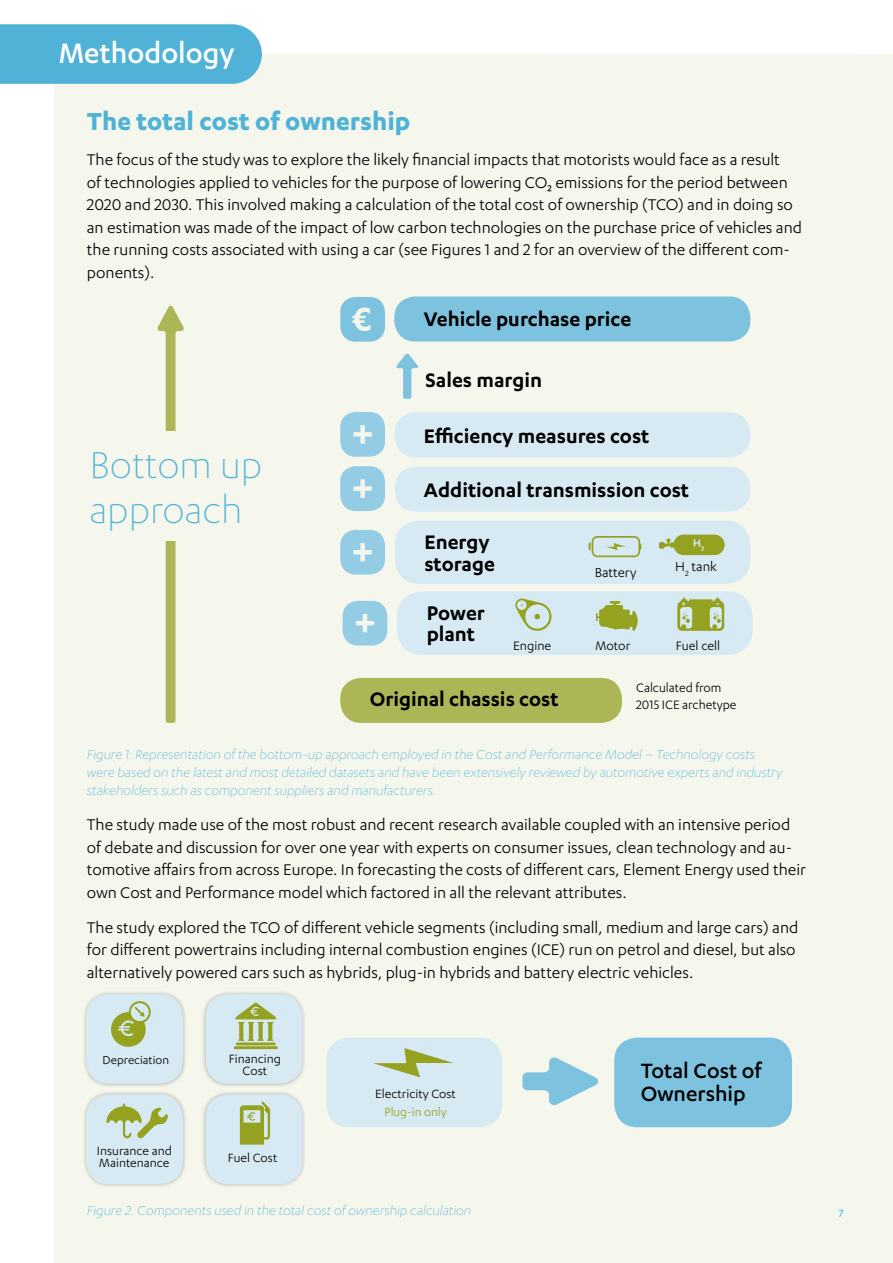
<style>
.page{position:relative;width:893px;height:1263px;background:#fff}
.page>*{position:absolute;margin:0;border:0;box-sizing:border-box;transform-origin:0 0}
.t1{font:300 43.05px/45.5px "Karbon";color:#50b2d6}
.t2{font:500 32.7px "Karbon";color:#fff}
.t3{font:700 28.5px "Karbon";color:#50b2d6}
.t4{font:500 24px/22.5px "Karbon";color:#000}
.t5{font:600 22.8px/21.1px "Karbon";color:#000}
.t6{font:18px/22.5px "Karbon";color:#000}
.t7{font:italic 300 15px/18px "Karbon";color:#50b2d6}
.t8{font:14.85px "Karbon";color:#000}
.t9{font:14.25px/17.1px "Karbon";color:#000}
.t10{font:13.95px/11.9px "Karbon";color:#000}
.t11{font:13.5px "Karbon";color:#94a220}
.t12{font:13.2px "Karbon";color:#000}
.t13{font:12px "Karbon";color:#00aeef}
</style>
<div class="page">
<div style="left:54px;top:54px;width:839px;height:1209px;background:#f5f7ed"></div>
<div style="left:82px;top:990px;width:105px;height:98px;background:#000;opacity:.26"></div>
<div style="left:86px;top:994px;width:97px;height:90px;background:#d7eaf4;border-radius:23px"></div>
<div style="left:82px;top:1090px;width:105px;height:98px;background:#000;opacity:.26"></div>
<div style="left:86px;top:1094px;width:97px;height:90px;background:#d7eaf4;border-radius:23px"></div>
<div style="left:202px;top:990px;width:105px;height:98px;background:#000;opacity:.26"></div>
<div style="left:206px;top:994px;width:96px;height:90px;background:#d7eaf4;border-radius:23px"></div>
<div style="left:202px;top:1090px;width:105px;height:98px;background:#000;opacity:.26"></div>
<div style="left:206px;top:1094px;width:96px;height:90px;background:#d7eaf4;border-radius:23px"></div>
<div style="left:326px;top:1037px;width:176px;height:90px;background:#d7eaf4;border-radius:23px"></div>
<div style="left:614px;top:1037px;width:178px;height:90px;background:#7dc2df;border-radius:23px"></div>
<svg style="left:111px;top:1001px;width:40px;height:46px"></svg>
<hr style="left:236px;top:1042px;width:39px;height:3px;background:#94a220">
<hr style="left:234px;top:1046px;width:44px;height:3px;background:#94a220">
<svg style="left:235px;top:1002px;width:42px;height:39px"></svg>
<svg style="left:107px;top:1103px;width:61px;height:36px"></svg>
<svg style="left:240px;top:1101px;width:30px;height:43px"></svg>
<svg style="left:373px;top:1048px;width:80px;height:29px"></svg>
<svg style="left:522px;top:1056px;width:77px;height:50px;background:#b9dce6"></svg>
<div style="left:395px;top:520px;width:355px;height:64px;background:#d7eaf4;border-radius:25px"></div>
<div style="left:395px;top:467px;width:355px;height:45px;background:#d7eaf4;border-radius:21px"></div>
<div style="left:395px;top:412px;width:355px;height:45px;background:#d7eaf4;border-radius:21px"></div>
<div style="left:394px;top:296px;width:356px;height:45px;background:#7dc2df;border-radius:21px"></div>
<svg style="left:340px;top:466px;width:45px;height:45px;background:#a6d3e6"></svg>
<svg style="left:340px;top:530px;width:45px;height:45px;background:#a6d3e6"></svg>
<svg style="left:340px;top:412px;width:45px;height:45px;background:#a6d3e6"></svg>
<svg style="left:340px;top:297px;width:45px;height:45px;background:#97cde1"></svg>
<svg style="left:659px;top:535px;width:66px;height:20px"></svg>
<svg style="left:589px;top:536px;width:52px;height:21px"></svg>
<svg style="left:396px;top:353px;width:23px;height:46px"></svg>
<svg style="left:157px;top:305px;width:27px;height:418px;background:#d9deb3"></svg>
<div style="left:89px;top:431px;width:196px;height:109px;background:#f5f7ed"></div>
<div style="left:397px;top:591px;width:356px;height:64px;background:#d7eaf4;border-radius:25px"></div>
<svg style="left:343px;top:601px;width:44px;height:44px;background:#a3d2e6"></svg>
<svg style="left:515px;top:598px;width:36px;height:33px"></svg>
<svg style="left:596px;top:601px;width:42px;height:30px"></svg>
<div style="left:340px;top:678px;width:282px;height:45px;background:#acb656;border-radius:21px"></div>
<svg style="left:677px;top:597px;width:47px;height:34px"></svg>
<div style="left:0;top:24px;width:262px;height:60px;background:#50b2d6"></div>
<h2 class="t2" style="left:59px;top:35px;width:177px">Methodology</h2>
<h3 class="t3" style="left:87px;top:105px;width:325px">The total cost of ownership</h3>
<p class="t6" style="left:87px;top:148px;width:717px">The focus of the study was to explore the likely financial impacts that motorists would face as a result<br>of technologies applied to vehicles for the purpose of lowering CO2 emissions for the period between 2020 and 2030. This involved making a calculation of the total cost of ownership (TCO) and in doing so an estimation was made of the impact of low carbon technologies on the purchase price of vehicles and the running costs associated with using a car (see Figures 1 and 2 for an overview of the different com&shy;ponents).</p>
<p class="t5" style="left:424px;top:308px;width:209px">Vehicle purchase price</p>
<p class="t5" style="left:426px;top:368px;width:118px">Sales margin</p>
<h1 class="t1" style="left:89px;top:441px;width:174px">Bottom up approach</h1>
<p class="t5" style="left:424px;top:424px;width:227px">Efficiency measures cost</p>
<p class="t5" style="left:424px;top:478px;width:267px">Additional transmission cost</p>
<p class="t5" style="left:424px;top:531px;width:72px">Energy storage</p>
<p class="t8" style="left:595px;top:564px;width:43px">Battery</p>
<p class="t8" style="left:675px;top:558px;width:43px">H<sub>2</sub> tank</p>
<p class="t5" style="left:427px;top:602px;width:60px">Power plant</p>
<p class="t9" style="left:513px;top:636px;width:40px">Engine</p>
<p class="t9" style="left:595px;top:636px;width:36px">Motor</p>
<p class="t9" style="left:676px;top:636px;width:46px">Fuel cell</p>
<p class="t5" style="left:370px;top:688px;width:190px">Original chassis cost</p>
<p class="t9" style="left:636px;top:679px;width:102px">Calculated from<br>2015 ICE archetype</p>
<p class="t7" style="left:87px;top:745px;width:697px">Figure 1: Representation of the bottom-up approach employed in the Cost and Performance Model – Technology costs were based on the latest and most detailed datasets and have been extensively reviewed by automotive experts and industry stakeholders such as component suppliers and manufacturers.</p>
<p class="t6" style="left:87px;top:813px;width:721px">The study made use of the most robust and recent research available coupled with an intensive period of debate and discussion for over one year with experts on consumer issues, clean technology and au&shy;tomotive affairs from across Europe. In forecasting the costs of different cars, Element Energy used their own Cost and Performance model which factored in all the relevant attributes.</p>
<p class="t6" style="left:87px;top:915px;width:713px">The study explored the TCO of different vehicle segments (including small, medium and large cars) and for different powertrains including internal combustion engines (ICE) run on petrol and diesel, but also alternatively powered cars such as hybrids, plug-in hybrids and battery electric vehicles.</p>
<p class="t12" style="left:103px;top:1053px;width:68px">Depreciation</p>
<p class="t10" style="left:229px;top:1052px;width:53px;text-align:center">Financing<br>Cost</p>
<p class="t10" style="left:97px;top:1144px;width:76px">Insurance and<br>Maintenance</p>
<p class="t10" style="left:228px;top:1151px;width:51px">Fuel Cost</p>
<p class="t10" style="left:375px;top:1087px;width:82px">Electricity Cost</p>
<p class="t11" style="left:385px;top:1104px;width:63px">Plug-in only</p>
<p class="t7" style="left:87px;top:1201px;width:386px">Figure 2. Components used in the total cost of ownership calculation</p>
<h3 class="t4" style="left:641px;top:1059px;width:122px">Total Cost of<br>Ownership</h3>
<p class="t13" style="left:839px;top:1207px;width:6px">7</p>
</div>
